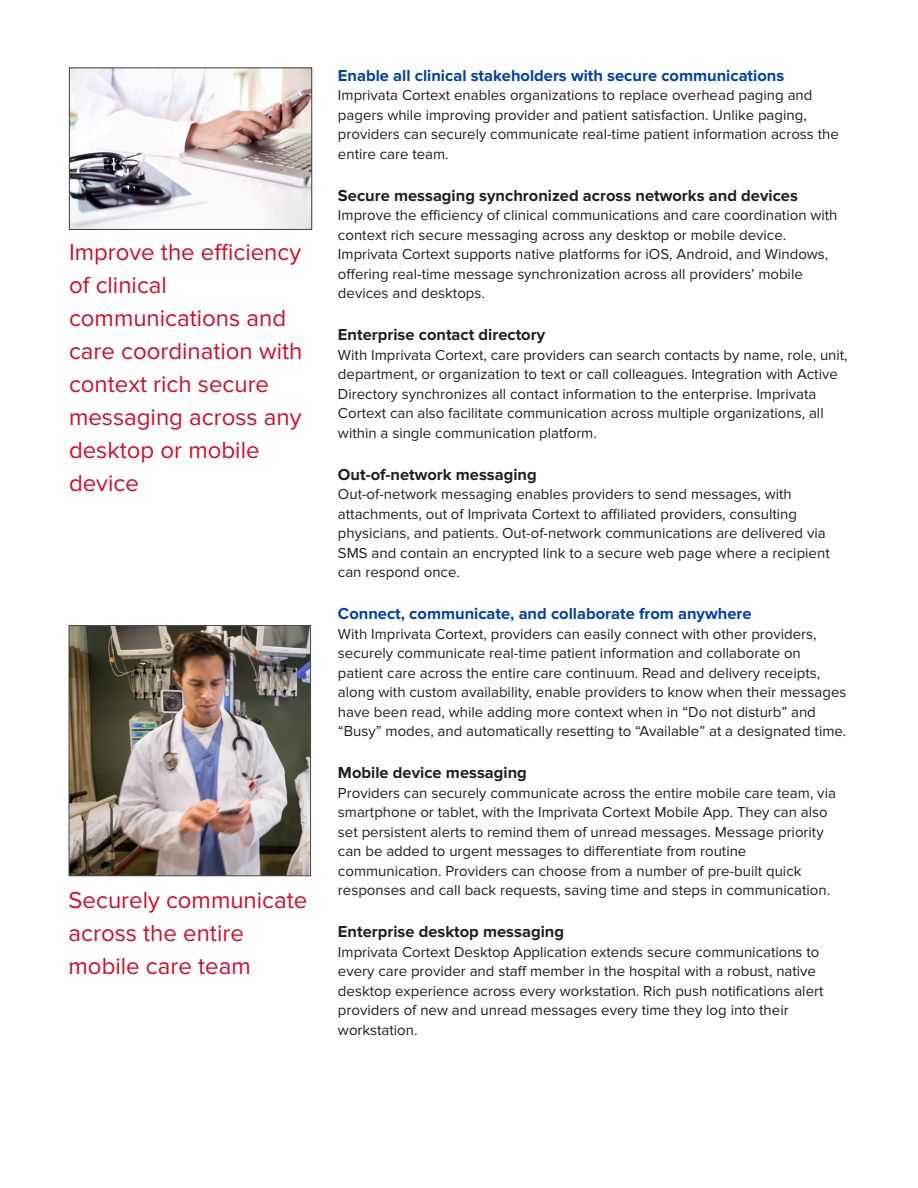
<style>
.page{position:relative;width:918px;height:1188px;background:#fff}
.page>*{position:absolute;margin:0;border:0;box-sizing:border-box;transform-origin:0 0}
.Quote_Callout_16_22p{font:24px/33px "Proxima Nova";color:#d30d2b}
.Level_2_-_Body_subhe{font:700 16.5px "Proxima Nova";color:#231f20}
.Body_subhead_11_13pt{font:700 16.5px "Proxima Nova";color:#0040a6}
.Body_text_10_13pt{font:15px/19.5px "Proxima Nova";color:#231f20}
</style>
<div class="page">
<img style="left:71px;top:70px;width:239px;height:158px">
<div style="left:69px;top:68px;width:243px;height:162px;border:1px solid #3e3e3f"></div>
<img style="left:71px;top:627px;width:238px;height:247px">
<div style="left:69px;top:625px;width:242px;height:251px;border:1px solid #464b54"></div>
<p class="Quote_Callout_16_22p" style="left:69px;top:236px;width:235px">Improve the efficiency of clinical communications and care coordination with context rich secure messaging across any desktop or mobile device</p>
<p class="Quote_Callout_16_22p" style="left:69px;top:884px;width:240px">Securely communicate across the entire mobile care team</p>
<p class="Body_subhead_11_13pt" style="left:338px;top:66px;width:448px">Enable all clinical stakeholders with secure communications</p>
<p class="Body_text_10_13pt" style="left:338px;top:86px;width:502px">Imprivata Cortext enables organizations to replace overhead paging and pagers while improving provider and patient satisfaction. Unlike paging, providers can securely communicate real-time patient information across the entire care team.</p>
<p class="Level_2_-_Body_subhe" style="left:338px;top:186px;width:461px">Secure messaging synchronized across networks and devices</p>
<p class="Body_text_10_13pt" style="left:338px;top:206px;width:501px">Improve the efficiency of clinical communications and care coordination with context rich secure messaging across any desktop or mobile device.<br>Imprivata Cortext supports native platforms for iOS, Android, and Windows, offering real-time message synchronization across all providers’ mobile devices and desktops.</p>
<p class="Level_2_-_Body_subhe" style="left:338px;top:325px;width:209px">Enterprise contact directory</p>
<p class="Body_text_10_13pt" style="left:338px;top:345px;width:511px">With Imprivata Cortext, care providers can search contacts by name, role, unit, department, or organization to text or call colleagues. Integration with Active Directory synchronizes all contact information to the enterprise. Imprivata Cortext can also facilitate communication across multiple organizations, all within a single communication platform.</p>
<p class="Level_2_-_Body_subhe" style="left:338px;top:465px;width:200px">Out-of-network messaging</p>
<p class="Body_text_10_13pt" style="left:338px;top:485px;width:493px">Out-of-network messaging enables providers to send messages, with attachments, out of Imprivata Cortext to affiliated providers, consulting physicians, and patients. Out-of-network communications are delivered via SMS and contain an encrypted link to a secure web page where a recipient can respond once.</p>
<p class="Body_subhead_11_13pt" style="left:338px;top:604px;width:415px">Connect, communicate, and collaborate from anywhere</p>
<p class="Body_text_10_13pt" style="left:338px;top:624px;width:510px">With Imprivata Cortext, providers can easily connect with other providers, securely communicate real-time patient information and collaborate on patient care across the entire care continuum. Read and delivery receipts, along with custom availability, enable providers to know when their messages have been read, while adding more context when in “Do not disturb” and “Busy” modes, and automatically resetting to “Available” at a designated time.</p>
<p class="Level_2_-_Body_subhe" style="left:338px;top:763px;width:190px">Mobile device messaging</p>
<p class="Body_text_10_13pt" style="left:338px;top:783px;width:499px">Providers can securely communicate across the entire mobile care team, via smartphone or tablet, with the Imprivata Cortext Mobile App. They can also set persistent alerts to remind them of unread messages. Message priority can be added to urgent messages to differentiate from routine communication. Providers can choose from a number of pre-built quick responses and call back requests, saving time and steps in communication.</p>
<p class="Level_2_-_Body_subhe" style="left:338px;top:922px;width:228px">Enterprise desktop messaging</p>
<p class="Body_text_10_13pt" style="left:338px;top:942px;width:487px">Imprivata Cortext Desktop Application extends secure communications to every care provider and staff member in the hospital with a robust, native desktop experience across every workstation. Rich push notifications alert providers of new and unread messages every time they log into their workstation.</p>
</div>
